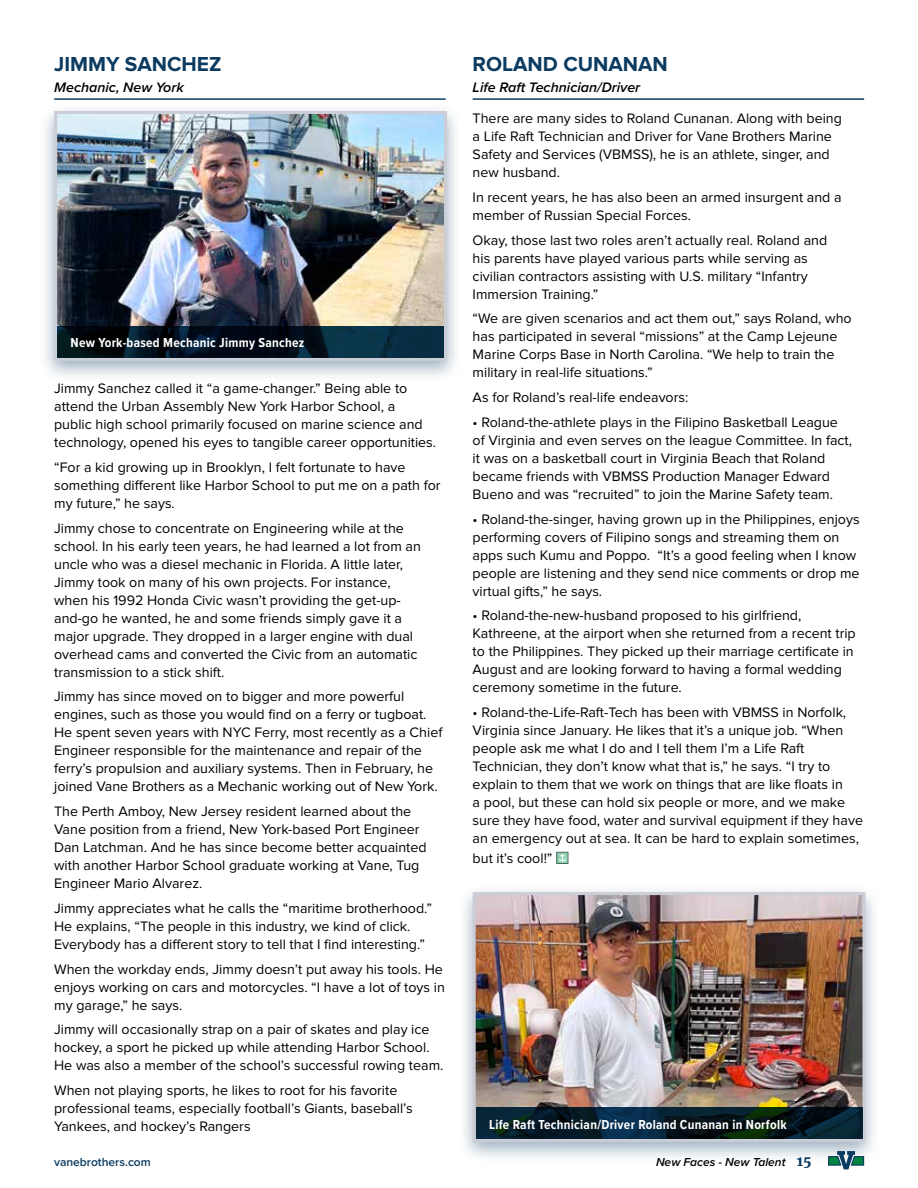
<style>
.page{position:relative;width:918px;height:1188px;background:#fff}
.page>*{position:absolute;margin:0;border:0;box-sizing:border-box;transform-origin:0 0}
.t1{font:700 21px "Proxima Nova";color:#0b3b60}
.t2{font:14.25px/18px "Proxima Nova";color:#000}
.t3{font:italic 600 14.25px "Proxima Nova";color:#000}
.t4{font:700 13.5px "Proxima Nova Cond";letter-spacing:.02em;color:#fff}
.t5{font:italic 600 12px "Proxima Nova";color:#000}
.t6{font:600 12px "Proxima Nova";color:#0b3b60}
.s1{font-family:"Merriweather";font-weight:900;font-style:normal;font-size:13.5px;color:#0b3b60}
</style>
<div class="page">
<svg style="left:828px;top:1164px;width:36px;height:5px"></svg>
<hr style="left:54px;top:98px;width:392px;height:2px;background:#0b3b60">
<hr style="left:473px;top:98px;width:391px;height:2px;background:#0b3b60">
<div style="left:557px;top:852px;width:11px;height:11px;background:#92d2b4"></div>
<svg style="left:559px;top:854px;width:7px;height:8px"></svg>
<div style="left:457px;top:884px;width:424px;height:280px;background:#0b3b60;opacity:.4"></div>
<img style="left:471px;top:891px;width:396px;height:252px">
<svg style="left:476px;top:1108px;width:387px;height:31px;background:#061f29"></svg>
<div style="left:39px;top:102px;width:423px;height:281px;background:#0b3b60;opacity:.4"></div>
<img style="left:53px;top:110px;width:396px;height:252px">
<svg style="left:57px;top:326px;width:387px;height:32px;background:#041827"></svg>
<h1 class="t1" style="left:54px;top:52px;width:169px">JIMMY SANCHEZ</h1>
<p class="t3" style="left:54px;top:76px;width:131px">Mechanic, New York</p>
<p class="t4" style="left:71px;top:333px;width:235px">New York-based Mechanic Jimmy Sanchez</p>
<p class="t2" style="left:54px;top:380px;width:384px">Jimmy Sanchez called it “a game-changer.” Being able to attend the Urban Assembly New York Harbor School, a public high school primarily focused on marine science and technology, opened his eyes to tangible career opportunities.</p>
<p class="t2" style="left:54px;top:458px;width:388px">“For a kid growing up in Brooklyn, I felt fortunate to have something different like Harbor School to put me on a path for my future,” he says.</p>
<p class="t2" style="left:54px;top:519px;width:368px">Jimmy chose to concentrate on Engineering while at the school. In his early teen years, he had learned a lot from an uncle who was a diesel mechanic in Florida. A little later, Jimmy took on many of his own projects. For instance, when his 1992 Honda Civic wasn’t providing the get-up&shy;and-go he wanted, he and some friends simply gave it a major upgrade. They dropped in a larger engine with dual overhead cams and converted the Civic from an automatic transmission to a stick shift.</p>
<p class="t2" style="left:54px;top:688px;width:390px">Jimmy has since moved on to bigger and more powerful engines, such as those you would find on a ferry or tugboat.<br>He spent seven years with NYC Ferry, most recently as a Chief Engineer responsible for the maintenance and repair of the ferry’s propulsion and auxiliary systems. Then in February, he joined Vane Brothers as a Mechanic working out of New York.</p>
<p class="t2" style="left:54px;top:803px;width:374px">The Perth Amboy, New Jersey resident learned about the Vane position from a friend, New York-based Port Engineer Dan Latchman. And he has since become better acquainted with another Harbor School graduate working at Vane, Tug Engineer Mario Alvarez.</p>
<p class="t2" style="left:54px;top:899px;width:379px">Jimmy appreciates what he calls the “maritime brotherhood.”<br>He explains, “The people in this industry, we kind of click.<br>Everybody has a different story to tell that I find interesting.”</p>
<p class="t2" style="left:54px;top:960px;width:392px">When the workday ends, Jimmy doesn’t put away his tools. He enjoys working on cars and motorcycles. “I have a lot of toys in my garage,” he says.</p>
<p class="t2" style="left:54px;top:1021px;width:391px">Jimmy will occasionally strap on a pair of skates and play ice hockey, a sport he picked up while attending Harbor School.<br>He was also a member of the school’s successful rowing team.</p>
<p class="t2" style="left:54px;top:1082px;width:360px">When not playing sports, he likes to root for his favorite professional teams, especially football’s Giants, baseball’s<br>Yankees, and hockey’s Rangers</p>
<h1 class="t1" style="left:473px;top:52px;width:197px">ROLAND CUNANAN</h1>
<p class="t3" style="left:473px;top:76px;width:169px">Life Raft Technician/Driver</p>
<p class="t2" style="left:473px;top:110px;width:371px">There are many sides to Roland Cunanan. Along with being a Life Raft Technician and Driver for Vane Brothers Marine Safety and Services (VBMSS), he is an athlete, singer, and new husband.</p>
<p class="t2" style="left:473px;top:188px;width:370px">In recent years, he has also been an armed insurgent and a member of Russian Special Forces.</p>
<p class="t2" style="left:473px;top:231px;width:356px">Okay, those last two roles aren’t actually real. Roland and his parents have played various parts while serving as civilian contractors assisting with U.S. military “Infantry Immersion Training.”</p>
<p class="t2" style="left:473px;top:310px;width:381px">“We are given scenarios and act them out,” says Roland, who has participated in several “missions” at the Camp Lejeune Marine Corps Base in North Carolina. “We help to train the military in real-life situations.”</p>
<p class="t2" style="left:473px;top:389px;width:217px">As for Roland’s real-life endeavors:</p>
<p class="t2" style="left:473px;top:413px;width:381px">• Roland-the-athlete plays in the Filipino Basketball League of Virginia and even serves on the league Committee. In fact, it was on a basketball court in Virginia Beach that Roland became friends with VBMSS Production Manager Edward Bueno and was “recruited” to join the Marine Safety team.</p>
<p class="t2" style="left:473px;top:510px;width:389px">• Roland-the-singer, having grown up in the Philippines, enjoys performing covers of Filipino songs and streaming them on apps such Kumu and Poppo. “It’s a good feeling when I know people are listening and they send nice comments or drop me virtual gifts,” he says.</p>
<p class="t2" style="left:473px;top:607px;width:385px">• Roland-the-new-husband proposed to his girlfriend, Kathreene, at the airport when she returned from a recent trip to the Philippines. They picked up their marriage certificate in August and are looking forward to having a formal wedding ceremony sometime in the future.</p>
<p class="t2" style="left:473px;top:704px;width:392px">• Roland-the-Life-Raft-Tech has been with VBMSS in Norfolk, Virginia since January. He likes that it’s a unique job. “When people ask me what I do and I tell them I’m a Life Raft Technician, they don’t know what that is,” he says. “I try to explain to them that we work on things that are like floats in<br>a pool, but these can hold six people or more, and we make sure they have food, water and survival equipment if they have an emergency out at sea. It can be hard to explain sometimes,</p>
<p class="t2" style="left:473px;top:849px;width:81px">but it’s cool!”</p>
<p class="t4" style="left:489px;top:1114px;width:299px">Life Raft Technician/Driver Roland Cunanan in Norfolk</p>
<p class="t6" style="left:54px;top:1155px;width:98px">vanebrothers.com</p>
<p class="t5" style="left:656px;top:1153px;width:157px">New Faces - New Talent <span class="s1">15</span></p>
</div>
